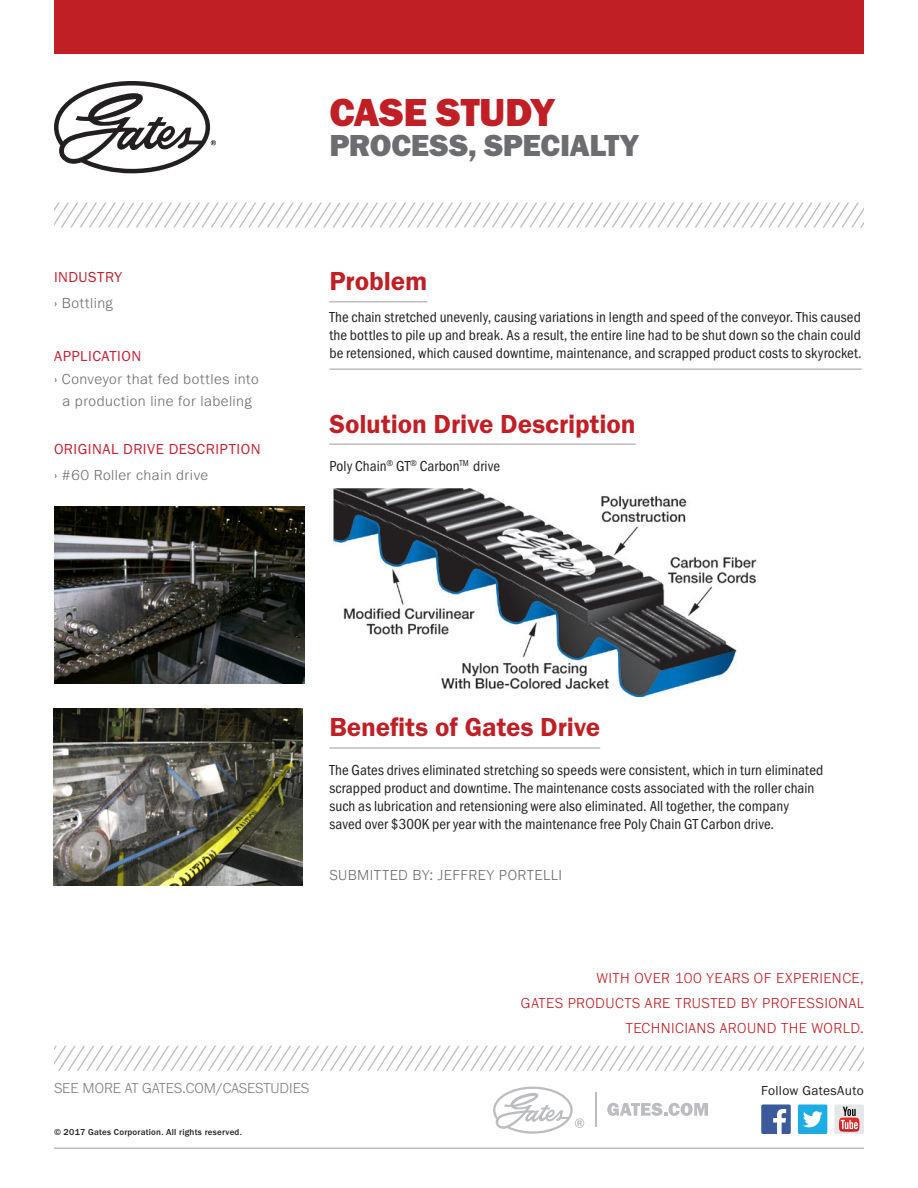
<style>
.page{position:relative;width:918px;height:1188px;background:#fff}
.page>*{position:absolute;margin:0;border:0;box-sizing:border-box;transform-origin:0 0}
.RED_HED_27{font:40.5px "Franklin Gothic URW Hea";letter-spacing:-.01em;color:#c02025}
.GRAY_SUB_21_6{font:31.5px "Franklin Gothic URW Hea";letter-spacing:-.01em;color:#6c6d70}
.RED_HED_body_18_RULE{font:27px "Franklin Gothic URW Dem";letter-spacing:-.005em;color:#c02025}
.Subhed_gray_10{font:15px/18px "Franklin Gothic URW Con Boo";letter-spacing:.005em;color:#231f20}
.RED_HED_body_18_RULE-2{font:15px/18px "Franklin Gothic URW Con Boo";letter-spacing:.01em;color:#231f20;text-align:justify}
.Subhed_gray_10-2{font:300 15px "Franklin Gothic URW";letter-spacing:.03em;color:#6c6d70}
.subhed_red_RIGHT{font:300 15px "Franklin Gothic URW";letter-spacing:.03em;color:#c02025}
.Subhed_gray_10-3{font:15px "Franklin Gothic URW Boo";letter-spacing:.03em;color:#c31f31}
.t1{font:300 15px "Franklin Gothic URW";color:#7e8083}
.t2{font:13.5px "Franklin Gothic URW Boo";letter-spacing:.02em;color:#231f20}
.t3{font:500 9px "Franklin Gothic URW";letter-spacing:.025em;color:#231f20}
</style>
<div class="page">
<hr style="left:329px;top:301px;width:98px;height:1px;background:#bcbdc0">
<hr style="left:329px;top:368px;width:533px;height:2px;background:#bcbdc0">
<hr style="left:329px;top:443px;width:307px;height:2px;background:#bcbdc0">
<hr style="left:329px;top:747px;width:271px;height:2px;background:#bcbdc0">
<svg style="left:54px;top:81px;width:162px;height:92px"></svg>
<div style="left:54px;top:0;width:810px;height:54px;background:#c02025"></div>
<svg style="left:54px;top:202px;width:810px;height:26px"></svg>
<div style="left:835px;top:1105px;width:29px;height:29px;background:#e6e7e9;border-radius:2px"></div>
<svg style="left:839px;top:1107px;width:21px;height:25px"></svg>
<div style="left:798px;top:1105px;width:29px;height:29px;background:#1dade3;border-radius:2px"></div>
<svg style="left:803px;top:1111px;width:20px;height:16px"></svg>
<div style="left:761px;top:1105px;width:30px;height:29px;background:#3b5a9a;border-radius:2px"></div>
<svg style="left:773px;top:1109px;width:13px;height:25px"></svg>
<svg style="left:54px;top:1046px;width:810px;height:25px"></svg>
<hr style="left:54px;top:1148px;width:810px;height:1px;background:#bcbdc0">
<hr style="left:595px;top:1092px;width:2px;height:35px;background:#bcbdc0">
<svg style="left:607px;top:1103px;width:101px;height:13px"></svg>
<svg style="left:493px;top:1087px;width:91px;height:47px"></svg>
<img style="left:55px;top:507px;width:249px;height:177px">
<img style="left:53px;top:708px;width:249px;height:177px">
<img style="left:334px;top:489px;width:423px;height:208px">
<p class="Subhed_gray_10-3" style="left:54px;top:268px;width:70px">INDUSTRY</p>
<p class="Subhed_gray_10-2" style="left:54px;top:294px;width:60px">› Bottling</p>
<p class="Subhed_gray_10-3" style="left:54px;top:347px;width:89px">APPLICATION</p>
<p class="Subhed_gray_10-2" style="left:54px;top:370px;width:206px">› Conveyor that fed bottles into</p>
<p class="Subhed_gray_10-2" style="left:62px;top:392px;width:191px">a production line for labeling</p>
<p class="Subhed_gray_10-3" style="left:54px;top:440px;width:208px">ORIGINAL DRIVE DESCRIPTION</p>
<p class="Subhed_gray_10-2" style="left:54px;top:466px;width:156px">› #60 Roller chain drive</p>
<p class="RED_HED_27" style="left:329px;top:86px;width:227px">CASE STUDY</p>
<p class="GRAY_SUB_21_6" style="left:329px;top:125px;width:311px">PROCESS, SPECIALTY</p>
<p class="RED_HED_body_18_RULE" style="left:329px;top:265px;width:99px">Problem</p>
<p class="RED_HED_body_18_RULE-2" style="left:329px;top:307px;width:534px">The chain stretched unevenly, causing variations in length and speed of the conveyor. This caused the bottles to pile up and break. As a result, the entire line had to be shut down so the chain could be retensioned, which caused downtime, maintenance, and scrapped product costs to skyrocket.</p>
<p class="RED_HED_body_18_RULE" style="left:329px;top:407px;width:308px">Solution Drive Description</p>
<p class="Subhed_gray_10" style="left:329px;top:457px;width:172px">Poly Chain<sup>®</sup> GT<sup>®</sup> Carbon<sup>TM</sup> drive</p>
<p class="RED_HED_body_18_RULE" style="left:329px;top:711px;width:272px">Benefits of Gates Drive</p>
<p class="Subhed_gray_10" style="left:329px;top:760px;width:495px">The Gates drives eliminated stretching so speeds were consistent, which in turn eliminated scrapped product and downtime. The maintenance costs associated with the roller chain such as lubrication and retensioning were also eliminated. All together, the company saved over $300K per year with the maintenance free Poly Chain GT Carbon drive.</p>
<p class="Subhed_gray_10-2" style="left:329px;top:865px;width:234px">SUBMITTED BY: JEFFREY PORTELLI</p>
<p class="subhed_red_RIGHT" style="left:596px;top:969px;width:269px">WITH OVER 100 YEARS OF EXPERIENCE,</p>
<p class="subhed_red_RIGHT" style="left:521px;top:994px;width:345px">GATES PRODUCTS ARE TRUSTED BY PROFESSIONAL</p>
<p class="subhed_red_RIGHT" style="left:626px;top:1018px;width:240px">TECHNICIANS AROUND THE WORLD.</p>
<p class="t1" style="left:54px;top:1078px;width:257px">SEE MORE AT GATES.COM/CASESTUDIES</p>
<p class="t2" style="left:761px;top:1083px;width:104px">Follow GatesAuto</p>
<p class="t3" style="left:54px;top:1126px;width:189px">© 2017 Gates Corporation. All rights reserved.</p>
</div>
